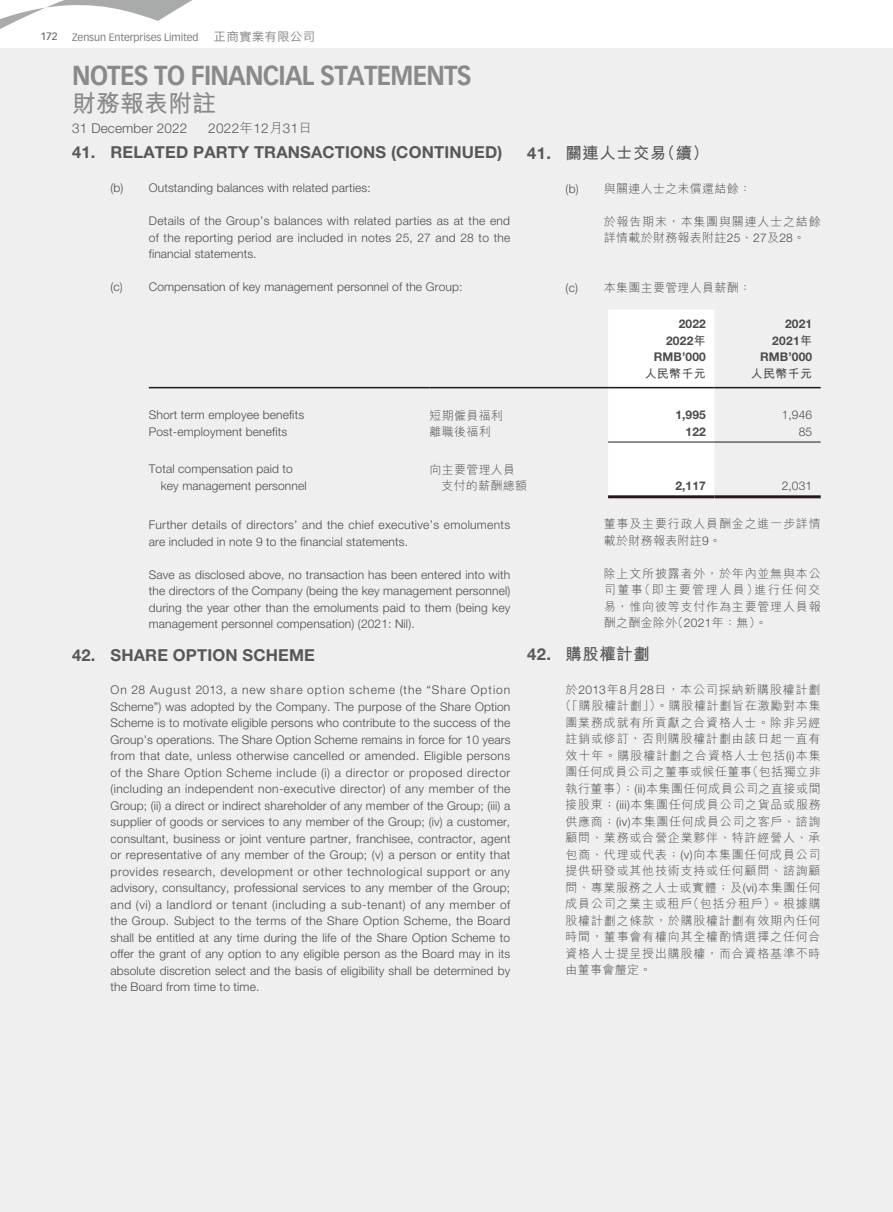
<style>
.page{position:relative;width:893px;height:1212px;background:#fff}
.page>*{position:absolute;margin:0;border:0;box-sizing:border-box;transform-origin:0 0}
.t1{font:700 27px "Vectora LT Std";letter-spacing:-.03em;color:#898989;scale:.9 1}
.t2{font:700 24px "M Hei HK";color:#898989}
.t3{font:700 16.5px "Helvetica Neue LT Std";letter-spacing:.01em;color:#595857}
.t4{font:700 16.5px "M Hei HK";letter-spacing:.025em;color:#595857}
.t5{font:300 13.5px "Helvetica Neue LT Std";letter-spacing:.01em;color:#595857}
.t6{font:300 12px/16.5px "Helvetica Neue LT Std";letter-spacing:.01em;color:#4d4a4a;text-align:justify}
.t7{font:300 12px/16.5px "M Hei HK";letter-spacing:.065em;color:#4d4a4a}
.t8{font:300 12px "M Hei HK";letter-spacing:.04em;color:#4d4a4a}
.t9{font:700 12px "Helvetica Neue LT Std";letter-spacing:.01em;color:#4d4a4a}
.t10{font:300 12px/16.5px "M Hei HK";letter-spacing:.025em;color:#4d4a4a}
.t11{font:700 12px "M Hei HK";letter-spacing:.025em;color:#4d4a4a}
.t12{font:12px "Hiragino Sans GB W3";letter-spacing:.06em;color:#7e7e7e}
.t13{font:10.5px "Vectora LT Std";letter-spacing:-.01em;color:#7e7e7e}
.t14{font:10.5px "Vectora LT Std";color:#595857}
.s1{font-family:"M Hei HK"}
.s2{font-family:"Helvetica Neue LT Std"}
</style>
<div class="page">
<div style="left:0;top:49px;width:893px;height:1163px;background:#efeff0"></div>
<svg style="left:0;top:0;width:206px;height:49px"></svg>
<div style="left:608px;top:310px;width:106px;height:185px;background:#fff"></div>
<hr style="left:149px;top:387px;width:280px;height:1px;background:#231916">
<hr style="left:429px;top:387px;width:179px;height:1px;background:#231916">
<hr style="left:608px;top:387px;width:106px;height:1px;background:#231916">
<hr style="left:714px;top:387px;width:107px;height:1px;background:#231916">
<hr style="left:608px;top:442px;width:106px;height:1px;background:#231916">
<hr style="left:714px;top:442px;width:107px;height:1px;background:#231916">
<hr style="left:608px;top:495px;width:106px;height:3px;background:#231916">
<hr style="left:714px;top:495px;width:107px;height:3px;background:#231916">
<p class="t14" style="left:40px;top:30px;width:19px">172</p>
<p class="t13" style="left:72px;top:31px;width:128px">Zensun Enterprises Limited</p>
<p class="t12" style="left:214px;top:29px;width:103px">正商實業有限公司</p>
<h1 class="t1" style="left:72px;top:59px;width:445px">NOTES TO FINANCIAL STATEMENTS</h1>
<h2 class="t2" style="left:72px;top:85px;width:145px">財務報表附註</h2>
<p class="t5" style="left:72px;top:120px;width:117px">31 December 2022</p>
<p class="t5" style="left:208px;top:120px;width:105px">2022<span class="s1">年</span>12<span class="s1">月</span>31<span class="s1">日</span></p>
<h3 class="t3" style="left:72px;top:142px;width:431px">41. RELATED PARTY TRANSACTIONS (CONTINUED)</h3>
<p class="t6" style="left:111px;top:179px;width:262px">(b) Outstanding balances with related parties:</p>
<p class="t6" style="left:149px;top:212px;width:363px">Details of the Group’s balances with related parties as at the end of the reporting period are included in notes 25, 27 and 28 to the financial statements.</p>
<p class="t6" style="left:111px;top:278px;width:353px">(c) Compensation of key management personnel of the Group:</p>
<h3 class="t4" style="left:527px;top:141px;width:183px"><span class="s2">41.</span> 關連人士交易（續）</h3>
<p class="t10" style="left:566px;top:180px;width:187px"><span class="s2">(b)</span> 與關連人士之未償還結餘：</p>
<p class="t7" style="left:604px;top:213px;width:218px">於報告期末，本集團與關連人士之結餘詳情載於財務報表附註<span class="s2">25</span>、<span class="s2">27</span>及<span class="s2">28</span>。</p>
<p class="t10" style="left:566px;top:279px;width:187px"><span class="s2">(c)</span> 本集團主要管理人員薪酬：</p>
<p class="t9" style="left:679px;top:317px;width:29px">2022</p>
<p class="t9" style="left:785px;top:317px;width:29px">2021</p>
<p class="t9" style="left:666px;top:334px;width:41px">2022<span class="s1">年</span></p>
<p class="t9" style="left:772px;top:334px;width:41px">2021<span class="s1">年</span></p>
<p class="t9" style="left:654px;top:350px;width:54px">RMB’000</p>
<p class="t9" style="left:760px;top:350px;width:54px">RMB’000</p>
<p class="t11" style="left:645px;top:365px;width:63px">人民幣千元</p>
<p class="t11" style="left:751px;top:365px;width:63px">人民幣千元</p>
<p class="t6" style="left:149px;top:407px;width:157px">Short term employee benefits</p>
<p class="t7" style="left:429px;top:407px;width:75px">短期僱員福利</p>
<p class="t9" style="left:675px;top:408px;width:32px">1,995</p>
<p class="t6" style="left:782px;top:407px;width:32px">1,946</p>
<p class="t6" style="left:149px;top:423px;width:140px">Post-employment benefits</p>
<p class="t7" style="left:429px;top:423px;width:63px">離職後福利</p>
<p class="t9" style="left:686px;top:424px;width:22px">122</p>
<p class="t6" style="left:799px;top:423px;width:15px">85</p>
<p class="t6" style="left:161px;top:461px;width:147px;text-indent:-12px">Total compensation paid to key management personnel</p>
<p class="t10" style="left:441px;top:461px;width:87px;text-indent:-12px">向主要管理人員支付的薪酬總額</p>
<p class="t9" style="left:675px;top:478px;width:32px">2,117</p>
<p class="t6" style="left:782px;top:477px;width:32px">2,031</p>
<p class="t6" style="left:149px;top:516px;width:363px">Further details of directors’ and the chief executive’s emoluments are included in note 9 to the financial statements.</p>
<p class="t6" style="left:149px;top:566px;width:363px">Save as disclosed above, no transaction has been entered into with the directors of the Company (being the key management personnel) during the year other than the emoluments paid to them (being key management personnel compensation) (2021: Nil).</p>
<h3 class="t3" style="left:72px;top:644px;width:244px">42. SHARE OPTION SCHEME</h3>
<p class="t6" style="left:111px;top:681px;width:401px">On 28 August 2013, a new share option scheme (the “Share Option Scheme”) was adopted by the Company. The purpose of the Share Option Scheme is to motivate eligible persons who contribute to the success of the Group’s operations. The Share Option Scheme remains in force for 10 years from that date, unless otherwise cancelled or amended. Eligible persons of the Share Option Scheme include (i) a director or proposed director (including an independent non-executive director) of any member of the Group; (ii) a direct or indirect shareholder of any member of the Group; (iii) a supplier of goods or services to any member of the Group; (iv) a customer, consultant, business or joint venture partner, franchisee, contractor, agent or representative of any member of the Group; (v) a person or entity that provides research, development or other technological support or any advisory, consultancy, professional services to any member of the Group; and (vi) a landlord or tenant (including a sub-tenant) of any member of the Group. Subject to the terms of the Share Option Scheme, the Board shall be entitled at any time during the life of the Share Option Scheme to offer the grant of any option to any eligible person as the Board may in its absolute discretion select and the basis of eligibility shall be determined by the Board from time to time.</p>
<p class="t7" style="left:604px;top:515px;width:218px">董事及主要行政人員酬金之進一步詳情載於財務報表附註<span class="s2">9</span>。</p>
<p class="t7" style="left:604px;top:565px;width:218px;text-align:justify">除上文所披露者外，於年內並無與本公司董事（即主要管理人員）進行任何交易，惟向彼等支付作為主要管理人員報酬之酬金除外（<span class="s2">2021</span>年：無）。</p>
<h3 class="t4" style="left:527px;top:642px;width:124px"><span class="s2">42.</span> 購股權計劃</h3>
<p class="t7" style="left:566px;top:680px;width:257px">於<span class="s2">2013</span>年<span class="s2">8</span>月<span class="s2">28</span>日，本公司採納新購股權計劃</p>
<p class="t7" style="left:559px;top:697px;width:263px">（「購股權計劃」）。購股權計劃旨在激勵對本集</p>
<p class="t7" style="left:565px;top:713px;width:257px">團業務成就有所貢獻之合資格人士。除非另經</p>
<p class="t7" style="left:565px;top:730px;width:257px">註銷或修訂，否則購股權計劃由該日起一直有</p>
<p class="t7" style="left:565px;top:746px;width:257px">效十年。購股權計劃之合資格人士包括<span class="s2">(i)</span>本集</p>
<p class="t8" style="left:565px;top:763px;width:257px">團任何成員公司之董事或候任董事（包括獨立非</p>
<p class="t8" style="left:565px;top:780px;width:257px">執行董事）；<span class="s2">(ii)</span>本集團任何成員公司之直接或間</p>
<p class="t7" style="left:565px;top:796px;width:257px">接股東；<span class="s2">(iii)</span>本集團任何成員公司之貨品或服務</p>
<p class="t7" style="left:565px;top:812px;width:257px">供應商；<span class="s2">(iv)</span>本集團任何成員公司之客戶、諮詢</p>
<p class="t7" style="left:565px;top:829px;width:257px">顧問、業務或合營企業夥伴、特許經營人、承</p>
<p class="t7" style="left:565px;top:845px;width:257px">包商、代理或代表；<span class="s2">(v)</span>向本集團任何成員公司</p>
<p class="t7" style="left:565px;top:862px;width:257px">提供研發或其他技術支持或任何顧問、諮詢顧</p>
<p class="t7" style="left:565px;top:878px;width:257px">問、專業服務之人士或實體；及<span class="s2">(vi)</span>本集團任何</p>
<p class="t7" style="left:565px;top:895px;width:257px">成員公司之業主或租戶（包括分租戶）。根據購</p>
<p class="t7" style="left:565px;top:911px;width:257px">股權計劃之條款，於購股權計劃有效期內任何</p>
<p class="t7" style="left:565px;top:928px;width:257px">時間，董事會有權向其全權酌情選擇之任何合</p>
<p class="t7" style="left:565px;top:944px;width:257px">資格人士提呈授出購股權，而合資格基準不時</p>
<p class="t7" style="left:565px;top:961px;width:87px">由董事會釐定。</p>
</div>
